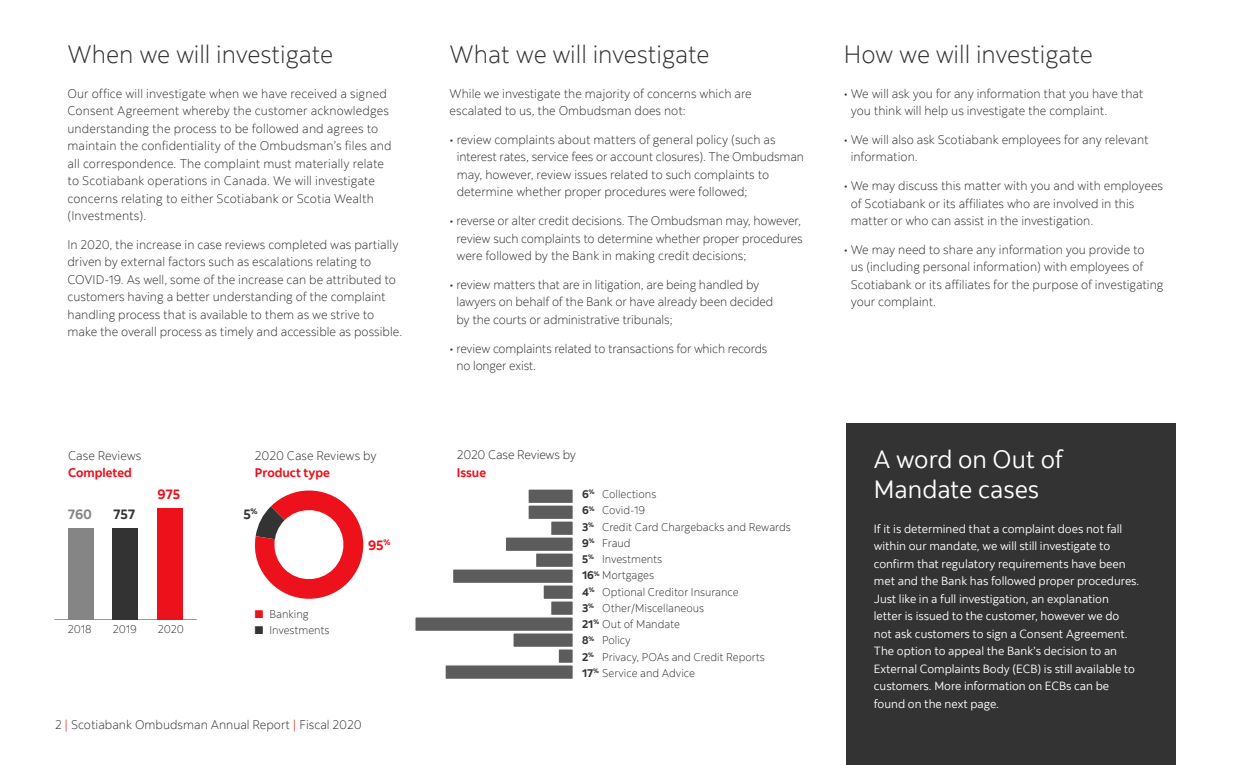
<style>
.page{position:relative;width:1260px;height:765px;background:#fff}
.page>*{position:absolute;margin:0;border:0;box-sizing:border-box;transform-origin:0 0}
.t1{font:300 25px "Scotia";letter-spacing:-.01em;color:#333}
.t2{font:25px/30px "Scotia";color:#fff}
.t3{font:700 13.75px "Scotia";color:#ec111a}
.t4{font:700 13.75px "Scotia";color:#333}
.t5{font:700 13.75px "Scotia";color:#858585}
.t6{font:300 12.5px/17.5px "Scotia";color:#333}
.t7{font:700 12.5px "Scotia";color:#ec111a}
.t8{font:300 12.5px "Scotia";letter-spacing:-.02em;color:#333}
.t9{font:11.88px/17.5px "Scotia";color:#fff}
.t10{font:300 11.25px/16.2px "Scotia";color:#333}
.s1{color:#ec111a}
.s2{font-weight:700}
</style>
<div class="page">
<div style="left:846px;top:424px;width:330px;height:341px;background:#333"></div>
<svg style="left:254px;top:490px;width:110px;height:109px"></svg>
<hr style="left:54px;top:619px;width:143px;height:1px;background:#999">
<div style="left:113px;top:528px;width:25px;height:91px;background:#333"></div>
<div style="left:157px;top:508px;width:25px;height:111px;background:#ec111a"></div>
<div style="left:68px;top:528px;width:26px;height:91px;background:#858585"></div>
<div style="left:444px;top:664px;width:130px;height:16px;background:#5c5c5c;border:1px solid #fff"></div>
<div style="left:558px;top:648px;width:16px;height:16px;background:#5c5c5c;border:1px solid #fff"></div>
<div style="left:512px;top:632px;width:62px;height:16px;background:#5c5c5c;border:1px solid #fff"></div>
<div style="left:414px;top:616px;width:160px;height:16px;background:#5c5c5c;border:1px solid #fff"></div>
<div style="left:550px;top:600px;width:24px;height:16px;background:#5c5c5c;border:1px solid #fff"></div>
<div style="left:542px;top:584px;width:32px;height:16px;background:#5c5c5c;border:1px solid #fff"></div>
<div style="left:452px;top:568px;width:122px;height:16px;background:#5c5c5c;border:1px solid #fff"></div>
<div style="left:535px;top:552px;width:39px;height:16px;background:#5c5c5c;border:1px solid #fff"></div>
<div style="left:505px;top:536px;width:69px;height:16px;background:#5c5c5c;border:1px solid #fff"></div>
<div style="left:550px;top:520px;width:24px;height:16px;background:#5c5c5c;border:1px solid #fff"></div>
<div style="left:527px;top:504px;width:47px;height:16px;background:#5c5c5c;border:1px solid #fff"></div>
<div style="left:527px;top:488px;width:47px;height:16px;background:#5c5c5c;border:1px solid #fff"></div>
<h1 class="t1" style="left:68px;top:39px;width:267px">When we will investigate</h1>
<p class="t6" style="left:68px;top:84px;width:326px">Our office will investigate when we have received a signed Consent Agreement whereby the customer acknowledges understanding the process to be followed and agrees to maintain the confidentiality of the Ombudsman’s files and all correspondence. The complaint must materially relate to Scotiabank operations in Canada. We will investigate concerns relating to either Scotiabank or Scotia Wealth (Investments).</p>
<p class="t6" style="left:68px;top:236px;width:336px">In 2020, the increase in case reviews completed was partially driven by external factors such as escalations relating to COVID-19. As well, some of the increase can be attributed to customers having a better understanding of the complaint handling process that is available to them as we strive to make the overall process as timely and accessible as possible.</p>
<p class="t6" style="left:68px;top:446px;width:75px">Case Reviews</p>
<p class="t7" style="left:68px;top:465px;width:65px">Completed</p>
<p class="t5" style="left:68px;top:506px;width:26px">760</p>
<p class="t4" style="left:113px;top:506px;width:24px">757</p>
<p class="t3" style="left:157px;top:486px;width:24px">975</p>
<p class="t10" style="left:68px;top:621px;width:25px">2018</p>
<p class="t10" style="left:113px;top:621px;width:26px">2019</p>
<p class="t10" style="left:158px;top:621px;width:28px">2020</p>
<p class="t6" style="left:255px;top:446px;width:123px">2020 Case Reviews by</p>
<p class="t7" style="left:255px;top:465px;width:76px">Product type</p>
<p class="t4" style="left:243px;top:506px;width:16px">5<sup>%</sup></p>
<p class="t10" style="left:255px;top:606px;width:55px"><span class="s1">■</span> Banking</p>
<p class="t10" style="left:255px;top:622px;width:76px">■ Investments</p>
<p class="t3" style="left:368px;top:536px;width:24px">95<sup>%</sup></p>
<p class="t6" style="left:55px;top:716px;width:308px">2 <span class="s1">|</span> Scotiabank Ombudsman Annual Report <span class="s1">|</span> Fiscal 2020</p>
<h1 class="t1" style="left:450px;top:39px;width:262px">What we will investigate</h1>
<p class="t6" style="left:450px;top:84px;width:304px">While we investigate the majority of concerns which are escalated to us, the Ombudsman does not:</p>
<p class="t6" style="left:457px;top:131px;width:349px;text-indent:-7px">• review complaints about matters of general policy (such as interest rates, service fees or account closures). The Ombudsman may, however, review issues related to such complaints to determine whether proper procedures were followed;</p>
<p class="t6" style="left:456px;top:212px;width:348px;text-indent:-7px">• reverse or alter credit decisions. The Ombudsman may, however, review such complaints to determine whether proper procedures were followed by the Bank in making credit decisions;</p>
<p class="t6" style="left:456px;top:276px;width:319px;text-indent:-7px">• review matters that are in litigation, are being handled by lawyers on behalf of the Bank or have already been decided by the courts or administrative tribunals;</p>
<p class="t6" style="left:456px;top:339px;width:313px;text-indent:-7px">• review complaints related to transactions for which records no longer exist.</p>
<p class="t8" style="left:457px;top:447px;width:121px">2020 Case Reviews by</p>
<p class="t7" style="left:457px;top:464px;width:31px">Issue</p>
<p class="t10" style="left:582px;top:486px;width:210px"><span class="s2">6</span><sup>%</sup> Collections<br><span class="s2">6</span><sup>%</sup> Covid-19<br><span class="s2">3</span><sup>%</sup> Credit Card Chargebacks and Rewards<br><span class="s2">9</span><sup>%</sup> Fraud<br><span class="s2">5</span><sup>%</sup> Investments<br><span class="s2">16</span><sup>%</sup> Mortgages<br><span class="s2">4</span><sup>%</sup> Optional Creditor Insurance<br><span class="s2">3</span><sup>%</sup> Other/Miscellaneous<br><span class="s2">21</span><sup>%</sup> Out of Mandate<br><span class="s2">8</span><sup>%</sup> Policy<br><span class="s2">2</span><sup>%</sup> Privacy, POAs and Credit Reports<br><span class="s2">17</span><sup>%</sup> Service and Advice</p>
<h1 class="t1" style="left:844px;top:39px;width:251px">How we will investigate</h1>
<p class="t6" style="left:851px;top:84px;width:294px;text-indent:-7px">• We will ask you for any information that you have that you think will help us investigate the complaint.</p>
<p class="t6" style="left:851px;top:131px;width:299px;text-indent:-7px">• We will also ask Scotiabank employees for any relevant information.</p>
<p class="t6" style="left:851px;top:177px;width:314px;text-indent:-7px">• We may discuss this matter with you and with employees of Scotiabank or its affiliates who are involved in this matter or who can assist in the investigation.</p>
<p class="t6" style="left:851px;top:241px;width:314px;text-indent:-7px">• We may need to share any information you provide to<br>us (including personal information) with employees of Scotiabank or its affiliates for the purpose of investigating your complaint.</p>
<h1 class="t2" style="left:874px;top:444px;width:191px">A word on Out of<br>Mandate cases</h1>
<p class="t9" style="left:874px;top:520px;width:267px">If it is determined that a complaint does not fall within our mandate, we will still investigate to confirm that regulatory requirements have been met and the Bank has followed proper procedures.<br>Just like in a full investigation, an explanation letter is issued to the customer, however we do not ask customers to sign a Consent Agreement.<br>The option to appeal the Bank’s decision to an External Complaints Body (ECB) is still available to customers. More information on ECBs can be found on the next page.</p>
</div>
